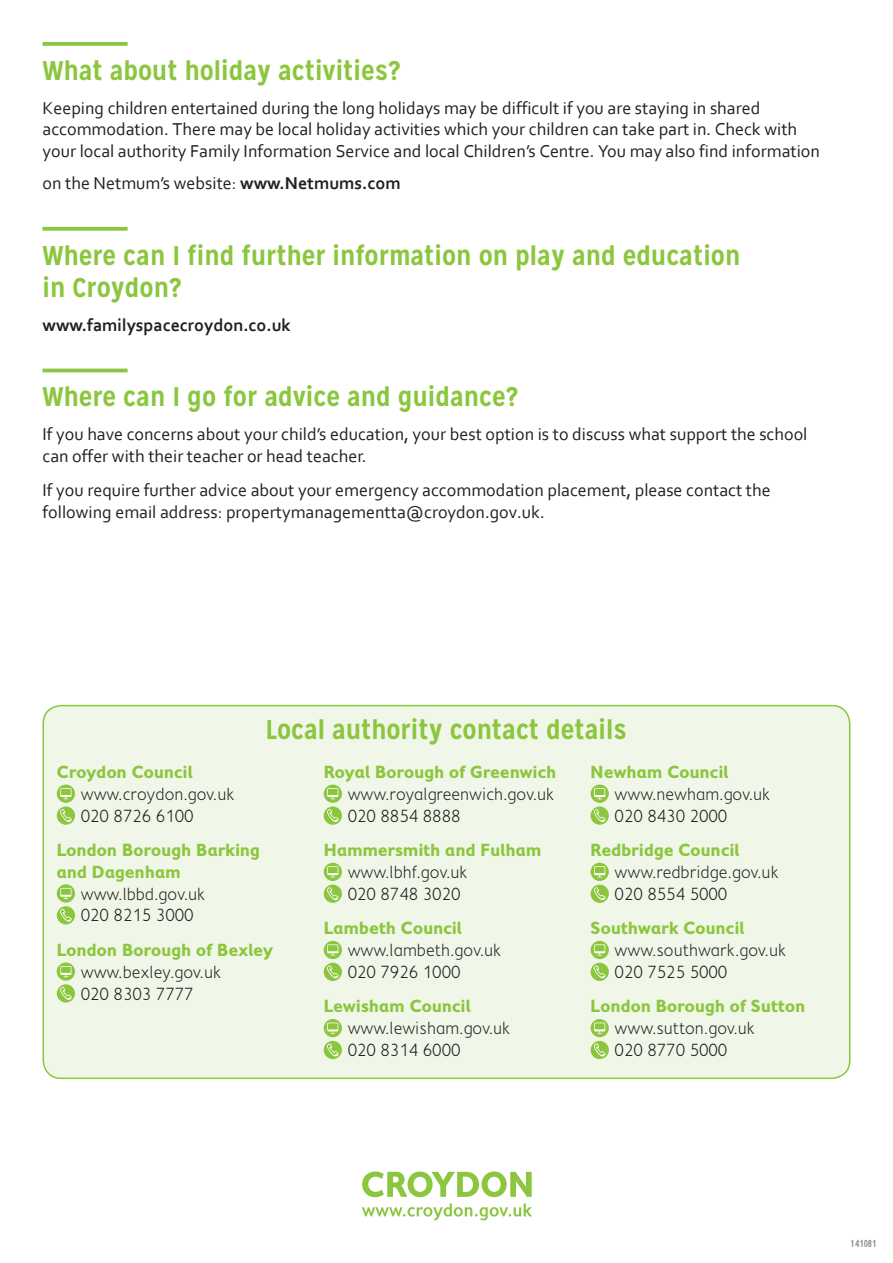
<style>
.page{position:relative;width:893px;height:1263px;background:#fff}
.page>*{position:absolute;margin:0;border:0;box-sizing:border-box;transform-origin:0 0}
.Headings{font:700 27px/32.4px "Mission Gothic";color:#8bc63e}
.Headings-2{font:18px/21.6px "Corbel";color:#231f20}
.Headings-3{font:300 18px/21.9px "Fiendstar";color:#231f20}
.Headings-4{font:700 18px "Fiendstar";color:#8bc63e}
.Headings-5{font:700 18px "Corbel";color:#231f20}
.t1{font:600 condensed 10.5px "Fiendstar";color:#231f20}
.s1{font-weight:700}
.s2{font-weight:700;color:#8bc63e}
</style>
<div class="page">
<svg style="left:362px;top:1171px;width:170px;height:26px"></svg>
<svg style="left:362px;top:1203px;width:170px;height:17px"></svg>
<svg style="left:43px;top:42px;width:85px;height:4px"></svg>
<svg style="left:43px;top:227px;width:85px;height:4px"></svg>
<hr style="left:43px;top:369px;width:85px;height:3px;background:#8bc63e">
<div style="left:43px;top:706px;width:807px;height:372px;background:#f1f7e8;border-radius:18px"></div>
<svg style="left:57px;top:784px;width:18px;height:19px"></svg>
<svg style="left:60px;top:788px;width:11px;height:11px"></svg>
<svg style="left:57px;top:806px;width:18px;height:19px"></svg>
<svg style="left:60px;top:809px;width:12px;height:13px"></svg>
<svg style="left:57px;top:884px;width:18px;height:18px"></svg>
<svg style="left:60px;top:888px;width:11px;height:11px"></svg>
<svg style="left:57px;top:906px;width:18px;height:18px"></svg>
<svg style="left:60px;top:909px;width:12px;height:13px"></svg>
<svg style="left:57px;top:962px;width:18px;height:19px"></svg>
<svg style="left:60px;top:966px;width:11px;height:11px"></svg>
<svg style="left:57px;top:984px;width:18px;height:18px"></svg>
<svg style="left:60px;top:987px;width:12px;height:13px"></svg>
<svg style="left:324px;top:784px;width:18px;height:19px"></svg>
<svg style="left:327px;top:788px;width:11px;height:11px"></svg>
<svg style="left:324px;top:806px;width:18px;height:19px"></svg>
<svg style="left:327px;top:809px;width:12px;height:13px"></svg>
<svg style="left:324px;top:863px;width:18px;height:18px"></svg>
<svg style="left:327px;top:866px;width:11px;height:11px"></svg>
<svg style="left:324px;top:884px;width:18px;height:19px"></svg>
<svg style="left:327px;top:887px;width:12px;height:13px"></svg>
<svg style="left:324px;top:941px;width:18px;height:18px"></svg>
<svg style="left:327px;top:944px;width:11px;height:11px"></svg>
<svg style="left:324px;top:963px;width:18px;height:18px"></svg>
<svg style="left:327px;top:965px;width:12px;height:13px"></svg>
<svg style="left:324px;top:1019px;width:18px;height:18px"></svg>
<svg style="left:327px;top:1022px;width:11px;height:12px"></svg>
<svg style="left:324px;top:1041px;width:18px;height:18px"></svg>
<svg style="left:327px;top:1043px;width:12px;height:13px"></svg>
<svg style="left:591px;top:784px;width:18px;height:19px"></svg>
<svg style="left:594px;top:788px;width:11px;height:11px"></svg>
<svg style="left:591px;top:806px;width:18px;height:19px"></svg>
<svg style="left:594px;top:809px;width:12px;height:13px"></svg>
<svg style="left:591px;top:863px;width:18px;height:18px"></svg>
<svg style="left:594px;top:866px;width:11px;height:11px"></svg>
<svg style="left:591px;top:884px;width:18px;height:19px"></svg>
<svg style="left:594px;top:887px;width:12px;height:13px"></svg>
<svg style="left:591px;top:941px;width:18px;height:18px"></svg>
<svg style="left:594px;top:944px;width:11px;height:11px"></svg>
<svg style="left:591px;top:963px;width:18px;height:18px"></svg>
<svg style="left:594px;top:965px;width:12px;height:13px"></svg>
<svg style="left:591px;top:1019px;width:18px;height:18px"></svg>
<svg style="left:594px;top:1022px;width:11px;height:12px"></svg>
<svg style="left:591px;top:1041px;width:18px;height:18px"></svg>
<svg style="left:594px;top:1043px;width:12px;height:13px"></svg>
<div style="left:43px;top:705px;width:807px;height:374px;border:2px solid #8bc63e;border-radius:18px"></div>
<p class="Headings" style="left:43px;top:54px;width:359px">What about holiday activities?</p>
<p class="Headings-2" style="left:43px;top:96px;width:779px">Keeping children entertained during the long holidays may be difficult if you are staying in shared accommodation. There may be local holiday activities which your children can take part in. Check with your local authority Family Information Service and local Children’s Centre. You may also find information</p>
<p class="Headings-2" style="left:43px;top:172px;width:360px">on the Netmum’s website: <span class="s1">www.Netmums.com</span></p>
<p class="Headings" style="left:43px;top:239px;width:699px">Where can I find further information on play and education in Croydon?</p>
<p class="Headings-5" style="left:43px;top:313px;width:250px">www.familyspacecroydon.co.uk</p>
<p class="Headings" style="left:43px;top:381px;width:477px">Where can I go for advice and guidance?</p>
<p class="Headings-2" style="left:43px;top:423px;width:766px">If you have concerns about your child’s education, your best option is to discuss what support the school can offer with their teacher or head teacher.</p>
<p class="Headings-2" style="left:43px;top:479px;width:730px">If you require further advice about your emergency accommodation placement, please contact the following email address: propertymanagementta@croydon.gov.uk.</p>
<p class="Headings" style="left:265px;top:714px;width:363px">Local authority contact details</p>
<p class="Headings-3" style="left:81px;top:761px;width:155px;text-indent:-24px"><span class="s2">Croydon Council </span>www.croydon.gov.uk<br>020 8726 6100</p>
<p class="Headings-4" style="left:57px;top:840px;width:205px">London Borough Barking</p>
<p class="Headings-4" style="left:57px;top:861px;width:126px">and Dagenham</p>
<p class="Headings-3" style="left:81px;top:883px;width:126px">www.lbbd.gov.uk</p>
<p class="Headings-3" style="left:81px;top:904px;width:114px">020 8215 3000</p>
<p class="Headings-3" style="left:81px;top:939px;width:194px;text-indent:-24px"><span class="s2">London Borough of Bexley </span>www.bexley.gov.uk<br>020 8303 7777</p>
<p class="Headings-3" style="left:348px;top:761px;width:210px;text-indent:-24px"><span class="s2">Royal Borough of Greenwich </span>www.royalgreenwich.gov.uk<br>020 8854 8888</p>
<p class="Headings-3" style="left:348px;top:839px;width:195px;text-indent:-24px"><span class="s2">Hammersmith and Fulham </span>www.lbhf.gov.uk<br>020 8748 3020</p>
<p class="Headings-3" style="left:348px;top:917px;width:155px;text-indent:-24px"><span class="s2">Lambeth Council </span>www.lambeth.gov.uk<br>020 7926 1000</p>
<p class="Headings-3" style="left:348px;top:995px;width:164px;text-indent:-24px"><span class="s2">Lewisham Council </span>www.lewisham.gov.uk<br>020 8314 6000</p>
<p class="Headings-3" style="left:615px;top:761px;width:157px;text-indent:-24px"><span class="s2">Newham Council </span>www.newham.gov.uk<br>020 8430 2000</p>
<p class="Headings-3" style="left:615px;top:839px;width:165px;text-indent:-24px"><span class="s2">Redbridge Council </span>www.redbridge.gov.uk<br>020 8554 5000</p>
<p class="Headings-3" style="left:615px;top:917px;width:173px;text-indent:-24px"><span class="s2">Southwark Council </span>www.southwark.gov.uk<br>020 7525 5000</p>
<p class="Headings-3" style="left:615px;top:995px;width:193px;text-indent:-24px"><span class="s2">London Borough of Sutton </span>www.sutton.gov.uk<br>020 8770 5000</p>
<p class="t1" style="left:851px;top:1237px;width:27px">141081</p>
</div>
